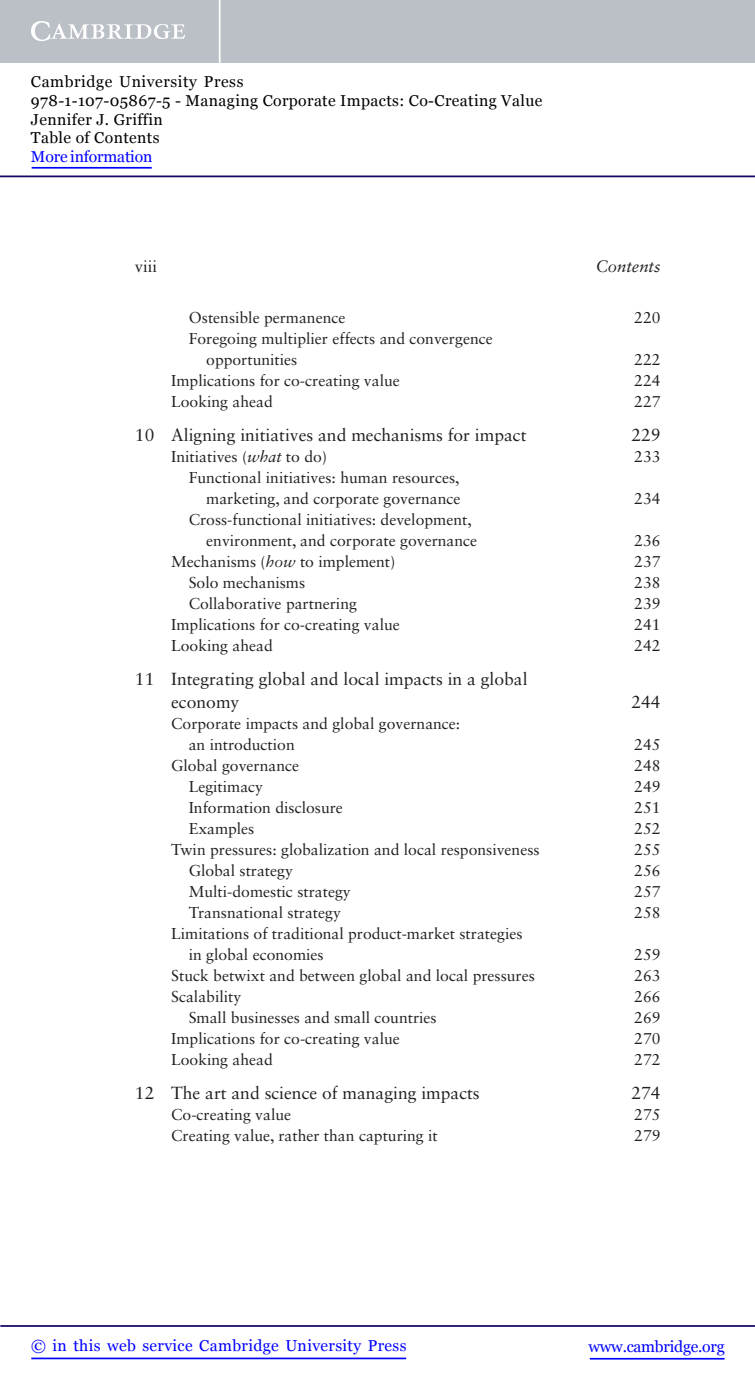
<style>
.page{position:relative;width:755px;height:1385px;background:#fff}
.page>*{position:absolute;margin:0;border:0;box-sizing:border-box;transform-origin:0 0}
.t1{font:17.5px/22.8px "Sabon LT Std";color:#231f20}
.t2{font:italic 16.62px "Sabon LT Std";color:#231f20}
.t3{font:16.62px "Sabon LT Std";color:#231f20}
.t4{font:15.75px/21px "Sabon LT Std";color:#231f20}
.t5{font:15.75px/18.6px "Georgia";letter-spacing:.025em;color:#000}
.t6{font:15.75px "Georgia";letter-spacing:.025em;color:#00f}
.t7{font:15.75px "Georgia";letter-spacing:-.015em;color:#00f}
.t8{font:15.75px "Georgia";letter-spacing:-.01em;color:#00f}
.s1{font-style:italic}
</style>
<div class="page">
<hr style="left:589px;top:1358px;width:135px;height:1px;background:#00f">
<hr style="left:0;top:1325px;width:754px;height:2px;background:#150666">
<hr style="left:31px;top:1357px;width:375px;height:2px;background:#00f">
<div style="left:0;top:0;width:754px;height:63px;background:#bac0c6"></div>
<svg style="left:31px;top:21px;width:154px;height:20px"></svg>
<hr style="left:219px;top:0;width:1px;height:63px;background:#fff">
<hr style="left:0;top:175px;width:754px;height:2px;background:#150666">
<hr style="left:32px;top:167px;width:120px;height:2px;background:#00f">
<p class="t5" style="left:31px;top:73px;width:512px">Cambridge University Press<br>978-1-107-05867-5 - Managing Corporate Impacts: Co-Creating Value Jennifer J. Griffin<br>Table of Contents</p>
<p class="t8" style="left:31px;top:147px;width:123px">More information</p>
<p class="t3" style="left:135px;top:259px;width:24px">viii</p>
<p class="t2" style="left:595px;top:259px;width:66px">Contents</p>
<p class="t4" style="left:188px;top:308px;width:158px">Ostensible permanence</p>
<p class="t4" style="left:633px;top:308px;width:28px">220</p>
<p class="t4" style="left:206px;top:329px;width:288px;text-indent:-17px">Foregoing multiplier effects and convergence opportunities</p>
<p class="t4" style="left:633px;top:350px;width:28px">222</p>
<p class="t4" style="left:171px;top:371px;width:230px">Implications for co-creating value</p>
<p class="t4" style="left:633px;top:371px;width:28px">224</p>
<p class="t4" style="left:171px;top:392px;width:103px">Looking ahead</p>
<p class="t4" style="left:633px;top:392px;width:28px">227</p>
<p class="t1" style="left:135px;top:425px;width:393px">10 Aligning initiatives and mechanisms for impact</p>
<p class="t1" style="left:631px;top:425px;width:31px">229</p>
<p class="t4" style="left:171px;top:447px;width:157px">Initiatives ( <span class="s1">what</span> to do)</p>
<p class="t4" style="left:633px;top:447px;width:28px">233</p>
<p class="t4" style="left:188px;top:468px;width:273px;text-align:right">Functional initiatives: human resources, marketing, and corporate governance</p>
<p class="t4" style="left:633px;top:489px;width:28px">234</p>
<p class="t4" style="left:206px;top:510px;width:272px;text-indent:-17px">Cross-functional initiatives: development, environment, and corporate governance</p>
<p class="t4" style="left:633px;top:531px;width:28px">236</p>
<p class="t4" style="left:171px;top:552px;width:225px">Mechanisms ( <span class="s1">how</span> to implement)</p>
<p class="t4" style="left:633px;top:552px;width:28px">237</p>
<p class="t4" style="left:188px;top:573px;width:118px">Solo mechanisms</p>
<p class="t4" style="left:633px;top:573px;width:28px">238</p>
<p class="t4" style="left:188px;top:594px;width:170px">Collaborative partnering</p>
<p class="t4" style="left:633px;top:594px;width:28px">239</p>
<p class="t4" style="left:171px;top:615px;width:230px">Implications for co-creating value</p>
<p class="t4" style="left:633px;top:615px;width:28px">241</p>
<p class="t4" style="left:171px;top:636px;width:103px">Looking ahead</p>
<p class="t4" style="left:633px;top:636px;width:28px">242</p>
<p class="t1" style="left:171px;top:669px;width:357px;text-indent:-36px">11 Integrating global and local impacts in a global economy</p>
<p class="t1" style="left:631px;top:692px;width:31px">244</p>
<p class="t4" style="left:188px;top:714px;width:273px;text-indent:-17px">Corporate impacts and global governance: an introduction</p>
<p class="t4" style="left:633px;top:735px;width:28px">245</p>
<p class="t4" style="left:171px;top:756px;width:129px">Global governance</p>
<p class="t4" style="left:633px;top:756px;width:28px">248</p>
<p class="t4" style="left:188px;top:777px;width:76px">Legitimacy</p>
<p class="t4" style="left:633px;top:777px;width:28px">249</p>
<p class="t4" style="left:188px;top:798px;width:156px">Information disclosure</p>
<p class="t4" style="left:633px;top:798px;width:28px">251</p>
<p class="t4" style="left:188px;top:819px;width:67px">Examples</p>
<p class="t4" style="left:633px;top:819px;width:28px">252</p>
<p class="t4" style="left:171px;top:840px;width:369px">Twin pressures: globalization and local responsiveness</p>
<p class="t4" style="left:633px;top:840px;width:28px">255</p>
<p class="t4" style="left:188px;top:861px;width:106px">Global strategy</p>
<p class="t4" style="left:633px;top:861px;width:28px">256</p>
<p class="t4" style="left:188px;top:882px;width:163px">Multi-domestic strategy</p>
<p class="t4" style="left:633px;top:882px;width:28px">257</p>
<p class="t4" style="left:188px;top:903px;width:154px">Transnational strategy</p>
<p class="t4" style="left:633px;top:903px;width:28px">258</p>
<p class="t4" style="left:188px;top:924px;width:335px;text-indent:-17px">Limitations of traditional product-market strategies in global economies</p>
<p class="t4" style="left:633px;top:945px;width:28px">259</p>
<p class="t4" style="left:171px;top:966px;width:365px">Stuck betwixt and between global and local pressures</p>
<p class="t4" style="left:633px;top:966px;width:28px">263</p>
<p class="t4" style="left:171px;top:987px;width:72px">Scalability</p>
<p class="t4" style="left:633px;top:987px;width:28px">266</p>
<p class="t4" style="left:188px;top:1008px;width:249px">Small businesses and small countries</p>
<p class="t4" style="left:633px;top:1008px;width:28px">269</p>
<p class="t4" style="left:171px;top:1029px;width:230px">Implications for co-creating value</p>
<p class="t4" style="left:633px;top:1029px;width:28px">270</p>
<p class="t4" style="left:171px;top:1050px;width:103px">Looking ahead</p>
<p class="t4" style="left:634px;top:1050px;width:28px">272</p>
<p class="t1" style="left:135px;top:1083px;width:346px">12 The art and science of managing impacts</p>
<p class="t1" style="left:631px;top:1083px;width:31px">274</p>
<p class="t4" style="left:171px;top:1105px;width:121px">Co-creating value</p>
<p class="t4" style="left:633px;top:1105px;width:28px">275</p>
<p class="t4" style="left:171px;top:1126px;width:268px">Creating value, rather than capturing it</p>
<p class="t4" style="left:633px;top:1126px;width:28px">279</p>
<p class="t6" style="left:31px;top:1336px;width:376px">© in this web service Cambridge University Press</p>
<p class="t7" style="left:588px;top:1336px;width:137px">www.cambridge.org</p>
</div>
